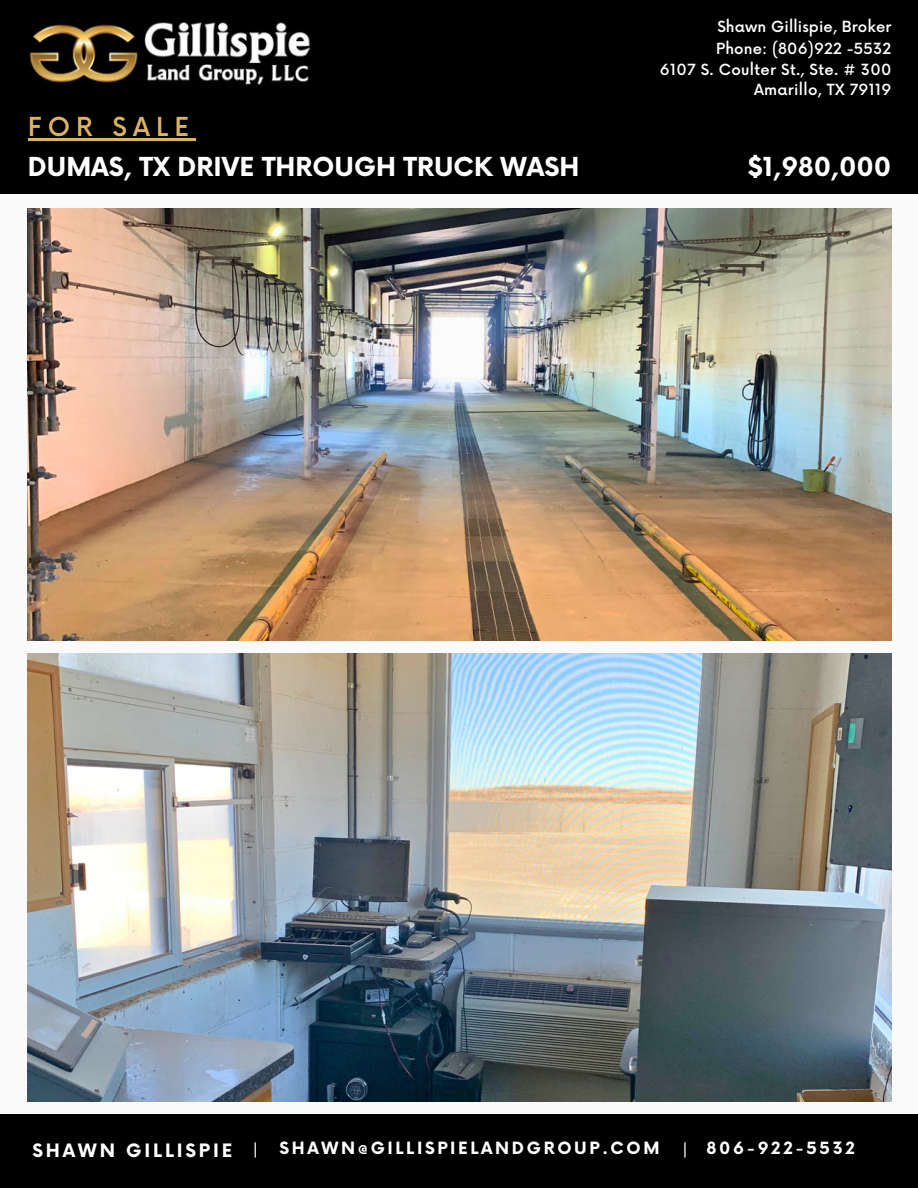
<style>
.page{position:relative;width:918px;height:1188px;background:#fafafa}
.page>*{position:absolute;margin:0;border:0;box-sizing:border-box;transform-origin:0 0}
.t1{font:700 25.5px "Now";color:#fff}
.t2{font:500 25.5px "Now";letter-spacing:.24em;color:#dcb364}
.t3{font:700 18px "Now";letter-spacing:.16em;color:#fff}
.t4{font:500 16.8px "Now";color:#fff}
.t5{font:700 16.5px "Now";letter-spacing:.16em;color:#fff}
.t6{font:500 15px "Now";letter-spacing:.01em;color:#fff}
</style>
<div class="page">
<div style="left:0;top:0;width:918px;height:194px;background:#000"></div>
<img style="left:29px;top:22px;width:282px;height:63px">
<img style="left:28px;top:209px;width:864px;height:432px">
<img style="left:28px;top:653px;width:864px;height:449px">
<hr style="left:28px;top:139px;width:167px;height:2px;background:#dcb364">
<div style="left:0;top:1114px;width:918px;height:74px;background:#000"></div>
<p class="t2" style="left:28px;top:113px;width:163px">FOR SALE</p>
<p class="t1" style="left:28px;top:153px;width:553px">DUMAS, TX DRIVE THROUGH TRUCK WASH</p>
<p class="t6" style="left:717px;top:18px;width:176px">Shawn Gillispie, Broker</p>
<p class="t6" style="left:716px;top:41px;width:177px">Phone: (806)922 -5532</p>
<h1 class="t6" style="left:660px;top:61px;width:233px">6107 S. Coulter St., Ste. # 300</h1>
<p class="t6" style="left:754px;top:82px;width:139px">Amarillo, TX 79119</p>
<p class="t1" style="left:748px;top:153px;width:145px">$1,980,000</p>
<h2 class="t3" style="left:32px;top:1141px;width:201px">SHAWN GILLISPIE</h2>
<p class="t4" style="left:253px;top:1140px;width:7px">|</p>
<p class="t5" style="left:279px;top:1139px;width:382px">SHAWN@GILLISPIELANDGROUP.COM</p>
<h2 class="t4" style="left:682px;top:1140px;width:7px">|</h2>
<h2 class="t5" style="left:707px;top:1139px;width:150px">806-922-5532</h2>
</div>
